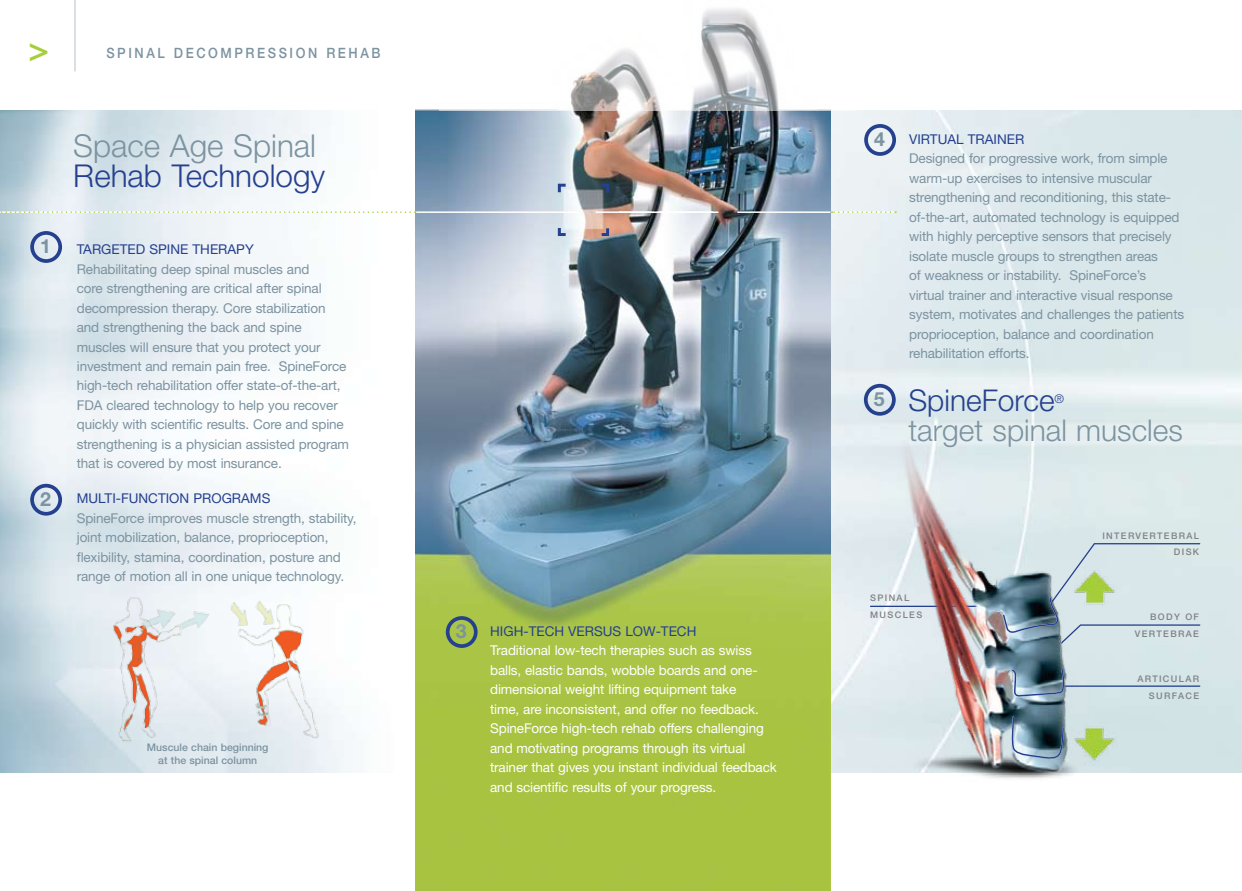
<style>
.page{position:relative;width:1242px;height:891px;background:#fff}
.page>*{position:absolute;margin:0;border:0;box-sizing:border-box;transform-origin:0 0}
.t1{font:500 34.35px "Helvetica Neue";color:#a6ce39}
.t2{font:300 31.5px "Helvetica Neue";color:#25408f}
.t3{font:300 31.5px "Helvetica Neue";color:#7c93a0}
.t4{font:300 30px "Helvetica Neue";color:#7c93a0}
.t5{font:300 30px "Helvetica Neue";color:#25408f}
.t6{font:700 19.5px "Helvetica Neue";color:#7c93a0}
.t7{font:500 14.25px "Helvetica Neue";letter-spacing:.2em;color:#7c93a0;scale:.9 1}
.t8{font:13.5px/19.5px "Helvetica Neue";letter-spacing:-.01em;color:#7c93a0}
.t9{font:13.5px/19.5px "Helvetica Neue";letter-spacing:-.01em;color:#fff}
.t10{font:13.5px "Helvetica Neue";color:#25408f}
.t11{font:300 12px "Helvetica Neue";color:#25408f}
.t12{font:500 10.5px/12.6px "Helvetica Neue";color:#7c93a0;text-align:center}
.t13{font:500 9.15px/16.8px "Helvetica Neue";letter-spacing:.15em;color:#808285;text-align:right}
</style>
<div class="page">
<img style="left:0;top:111px;width:1242px;height:662px">
<img style="left:416px;top:109px;width:415px;height:782px">
<svg style="left:651px;top:211px;width:67px;height:2px"></svg>
<div style="left:30px;top:484px;width:32px;height:32px;border:4px solid #25408f;border-radius:50%"></div>
<img style="left:97px;top:578px;width:226px;height:175px">
<hr style="left:74px;top:0;width:2px;height:71px;background:#ccd7de">
<div style="left:30px;top:231px;width:32px;height:32px;border:4px solid #25408f;border-radius:50%"></div>
<div style="left:864px;top:124px;width:32px;height:32px;border:4px solid #25408f;border-radius:50%"></div>
<div style="left:864px;top:384px;width:32px;height:32px;border:4px solid #25408f;border-radius:50%"></div>
<div style="left:446px;top:616px;width:32px;height:32px;border:4px solid #25408f;border-radius:50%"></div>
<svg style="left:439px;top:8px;width:392px;height:103px"></svg>
<hr style="left:871px;top:606px;width:112px;height:1px;background:#25408f">
<hr style="left:1064px;top:686px;width:136px;height:1px;background:#25408f">
<img style="left:886px;top:440px;width:260px;height:339px">
<svg style="left:1002px;top:542px;width:199px;height:108px"></svg>
<svg style="left:1011px;top:666px;width:54px;height:31px"></svg>
<svg style="left:1011px;top:715px;width:54px;height:44px"></svg>
<hr style="left:737px;top:211px;width:94px;height:2px;background:#fff">
<hr style="left:596px;top:211px;width:55px;height:2px;background:#fff">
<hr style="left:659px;top:211px;width:54px;height:2px;background:#fff">
<hr style="left:415px;top:211px;width:163px;height:2px;background:#fff">
<svg style="left:556px;top:182px;width:13px;height:13px"></svg>
<svg style="left:599px;top:182px;width:12px;height:14px"></svg>
<svg style="left:599px;top:225px;width:12px;height:13px"></svg>
<svg style="left:556px;top:225px;width:13px;height:13px"></svg>
<svg style="left:0;top:211px;width:416px;height:2px"></svg>
<svg style="left:831px;top:211px;width:65px;height:2px"></svg>
<h1 class="t1" style="left:29px;top:28px;width:22px">&gt;</h1>
<p class="t7" style="left:106px;top:45px;width:215px">SPIN AL DECOMPRESSION</p>
<p class="t7" style="left:326px;top:45px;width:62px">REH AB</p>
<h3 class="t6" style="left:40px;top:234px;width:12px">1</h3>
<h3 class="t6" style="left:40px;top:487px;width:12px">2</h3>
<h2 class="t3" style="left:73px;top:126px;width:244px">Space Age Spinal</h2>
<h2 class="t2" style="left:73px;top:156px;width:253px">Rehab Technology</h2>
<p class="t10" style="left:77px;top:241px;width:178px">TARGETED SPINE THERAPY</p>
<p class="t8" style="left:77px;top:259px;width:274px">Rehabilitating deep spinal muscles and<br>core strengthening are critical after spinal decompression therapy. Core stabilization and strengthening the back and spine muscles will ensure that you protect your investment and remain pain free. SpineForce high-tech rehabilitation offer state-of-the-art, FDA cleared technology to help you recover quickly with scientific results. Core and spine strengthening is a physician assisted program that is covered by most insurance.</p>
<p class="t10" style="left:77px;top:490px;width:195px">MULTI-FUNCTION PROGRAMS</p>
<p class="t8" style="left:77px;top:508px;width:281px">SpineForce improves muscle strength, stability, joint mobilization, balance, proprioception, flexibility, stamina, coordination, posture and range of motion all in one unique technology.</p>
<p class="t12" style="left:147px;top:741px;width:123px">Muscule chain beginning at the spinal column</p>
<h3 class="t6" style="left:456px;top:619px;width:12px">3</h3>
<p class="t10" style="left:490px;top:623px;width:208px">HIGH-TECH VERSUS LOW-TECH</p>
<p class="t9" style="left:490px;top:640px;width:288px">Traditional low-tech therapies such as swiss balls, elastic bands, wobble boards and one&shy;dimensional weight lifting equipment take<br>time, are inconsistent, and offer no feedback.<br>SpineForce high-tech rehab offers challenging and motivating programs through its virtual trainer that gives you instant individual feedback and scientific results of your progress.</p>
<h3 class="t6" style="left:874px;top:127px;width:12px">4</h3>
<h3 class="t6" style="left:874px;top:387px;width:12px">5</h3>
<p class="t10" style="left:909px;top:131px;width:117px">VIRTUAL TRAINER</p>
<p class="t8" style="left:909px;top:149px;width:277px">Designed for progressive work, from simple warm-up exercises to intensive muscular strengthening and reconditioning, this state&shy;of-the-art, automated technology is equipped with highly perceptive sensors that precisely isolate muscle groups to strengthen areas<br>of weakness or instability. SpineForce’s virtual trainer and interactive visual response system, motivates and challenges the patients proprioception, balance and coordination rehabilitation efforts.</p>
<h3 class="t5" style="left:908px;top:382px;width:148px">SpineForce</h3>
<p class="t11" style="left:1055px;top:391px;width:11px">®</p>
<h3 class="t4" style="left:908px;top:412px;width:276px">target spinal muscles</h3>
<p class="t13" style="left:1102px;top:527px;width:7px">INT</p>
<p class="t13" style="left:1121px;top:527px;width:80px">ERVERTEBRAL<br>DISK</p>
<p class="t13" style="left:870px;top:590px;width:54px;text-align:left">SPIN AL<br>MUSCLES</p>
<p class="t13" style="left:1135px;top:609px;width:66px">BODY OF<br>VERTEBRAE</p>
<p class="t13" style="left:1137px;top:670px;width:63px">ARTI CULAR<br>SURFACE</p>
</div>
